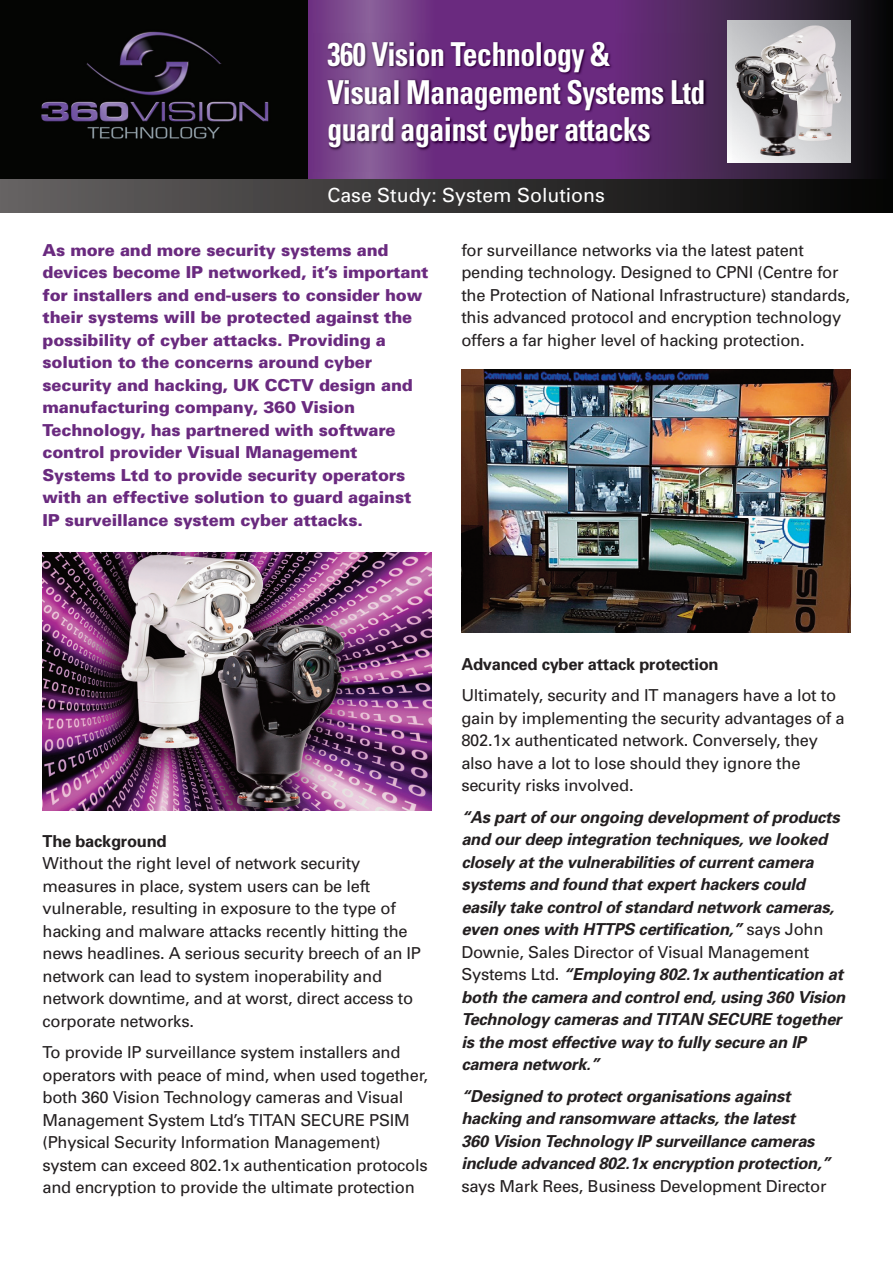
<style>
.page{position:relative;width:893px;height:1263px;background:#fff}
.page>*{position:absolute;margin:0;border:0;box-sizing:border-box;transform-origin:0 0}
.t1{font:700 condensed 33px/37.5px "Univers";letter-spacing:-.015em;color:#fff;scale:.9 1}
.t2{font:19.5px "Univers";color:#fff}
.t3{font:16.5px/22.5px "Univers";letter-spacing:-.015em;color:#231f20}
.t4{font:italic 700 16.5px/22.5px "Univers";letter-spacing:-.015em;color:#231f20}
.t5{font:900 16.5px/22.5px "Univers";letter-spacing:-.01em;color:#6a2a7f}
.t6{font:700 16.5px "Univers";letter-spacing:-.015em;color:#231f20}
.s1{font-weight:400;font-style:normal}
</style>
<div class="page">
<div style="left:0;top:174px;width:893px;height:39px;background:linear-gradient(to right,#656262,#040403)"></div>
<div style="left:427px;top:0;width:294px;height:179px;background:#6a2a7f"></div>
<svg style="left:307px;top:0;width:120px;height:179px;background:#764387"></svg>
<div style="left:0;top:0;width:307px;height:179px;background:#040503"></div>
<img style="left:41px;top:31px;width:228px;height:108px">
<svg style="left:637px;top:0;width:256px;height:179px;background:#2a1b30"></svg>
<img style="left:313px;top:34px;width:422px;height:138px">
<img style="left:43px;top:553px;width:389px;height:258px">
<svg style="left:727px;top:20px;width:123px;height:142px;background:#c7c8ca"></svg>
<img style="left:732px;top:23px;width:113px;height:136px">
<img style="left:461px;top:369px;width:389px;height:263px">
<h1 class="t1" style="left:327px;top:39px;width:421px">360 Vision Technology &amp;<br>Visual Management Systems Ltd guard against cyber attacks</h1>
<p class="t2" style="left:327px;top:188px;width:279px">Case Study: System Solutions</p>
<p class="t5" style="left:43px;top:240px;width:387px">As more and more security systems and devices become IP networked, it’s important for installers and end-users to consider how their systems will be protected against the possibility of cyber attacks. Providing a solution to the concerns around cyber security and hacking, UK CCTV design and manufacturing company, 360 Vision Technology, has partnered with software control provider Visual Management Systems Ltd to provide security operators with an effective solution to guard against IP surveillance system cyber attacks.</p>
<p class="t3" style="left:461px;top:240px;width:390px">for surveillance networks via the latest patent pending technology. Designed to CPNI (Centre for the Protection of National Infrastructure) standards, this advanced protocol and encryption technology offers a far higher level of hacking protection.</p>
<p class="t6" style="left:43px;top:835px;width:126px">The background</p>
<p class="t3" style="left:43px;top:853px;width:380px">Without the right level of network security measures in place, system users can be left vulnerable, resulting in exposure to the type of hacking and malware attacks recently hitting the news headlines. A serious security breech of an IP network can lead to system inoperability and network downtime, and at worst, direct access to corporate networks.</p>
<p class="t3" style="left:43px;top:1042px;width:387px">To provide IP surveillance system installers and operators with peace of mind, when used together, both 360 Vision Technology cameras and Visual Management System Ltd’s TITAN SECURE PSIM (Physical Security Information Management) system can exceed 802.1x authentication protocols and encryption to provide the ultimate protection</p>
<p class="t6" style="left:461px;top:658px;width:259px">Advanced cyber attack protection</p>
<p class="t3" style="left:461px;top:685px;width:385px">Ultimately, security and IT managers have a lot to gain by implementing the security advantages of a 802.1x authenticated network. Conversely, they also have a lot to lose should they ignore the security risks involved.</p>
<p class="t4" style="left:461px;top:807px;width:385px">“As part of our ongoing development of products and our deep integration techniques, we looked closely at the vulnerabilities of current camera systems and found that expert hackers could easily take control of standard network cameras, even ones with HTTPS certification,” <span class="s1">says John Downie, Sales Director of Visual Management Systems Ltd.</span> “Employing 802.1x authentication at both the camera and control end, using 360 Vision Technology cameras and TITAN SECURE together is the most effective way to fully secure an IP camera network.”</p>
<p class="t4" style="left:461px;top:1086px;width:371px">“Designed to protect organisations against hacking and ransomware attacks, the latest<br>360 Vision Technology IP surveillance cameras include advanced 802.1x encryption protection,”</p>
<p class="t3" style="left:461px;top:1176px;width:367px">says Mark Rees, Business Development Director</p>
</div>
